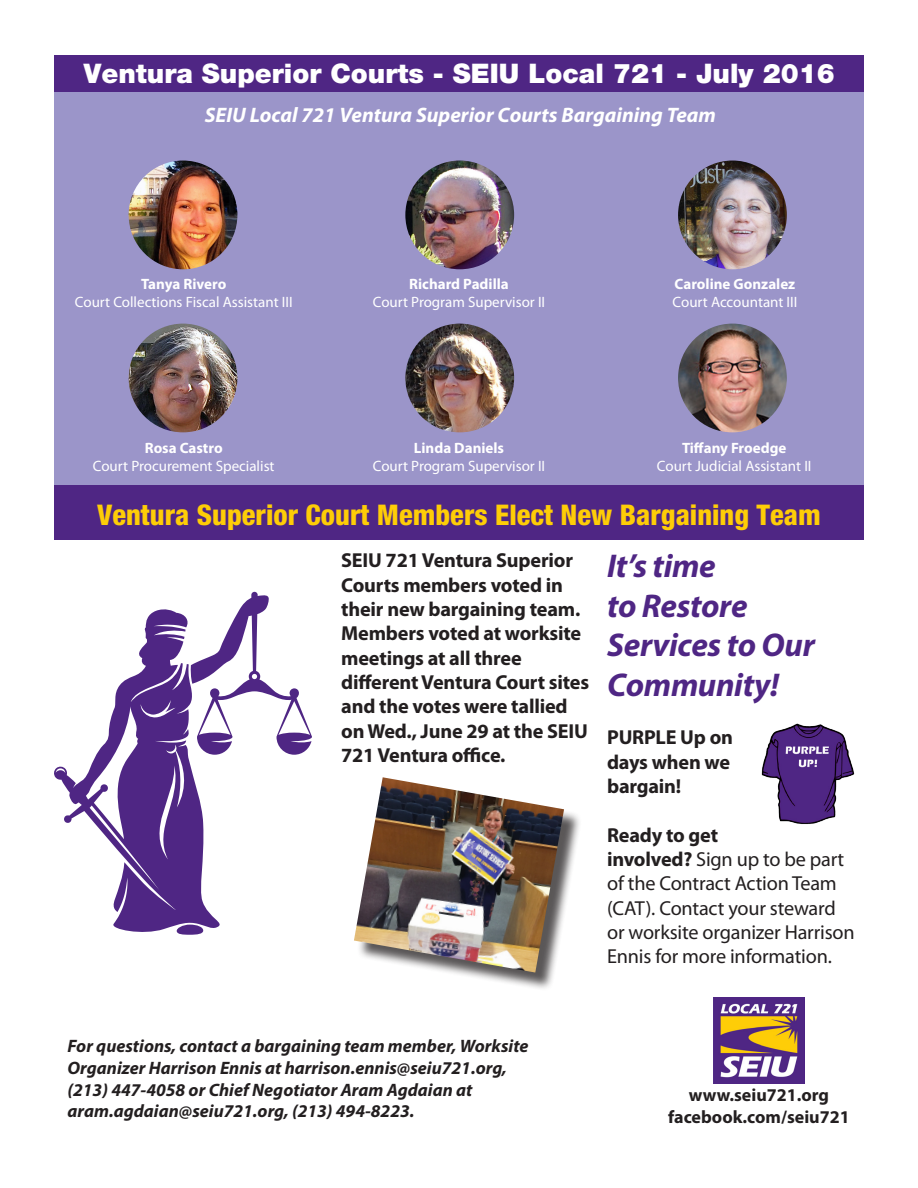
<style>
.page{position:relative;width:918px;height:1188px;background:#fff}
.page>*{position:absolute;margin:0;border:0;box-sizing:border-box;transform-origin:0 0}
.t1{font:italic 700 33px/39.6px "Myriad Pro";letter-spacing:-.01em;color:#4f2684}
.t2{font:800 condensed 28.5px "Helvetica Neue";color:#fecd07}
.t3{font:900 27px "Helvetica Neue";color:#fff}
.t4{font:italic 700 21px "Myriad Pro";color:#fff}
.t5{font:700 20.25px/24.3px "Myriad Pro";letter-spacing:-.01em;color:#231f20}
.t6{font:20.25px/24.3px "Myriad Pro";letter-spacing:-.01em;color:#231f20}
.t7{font:italic 700 18px/21.6px "Myriad Pro";color:#231f20}
.t8{font:700 18px "Myriad Pro";color:#231f20}
.t9{font:15px "Myriad Pro";color:#fff}
.t10{font:700 15px "Myriad Pro";color:#fff}
.s1{font-weight:700}
</style>
<div class="page">
<div style="left:55px;top:92px;width:809px;height:394px;background:#9b95c9"></div>
<div style="left:55px;top:55px;width:809px;height:37px;background:#4f2684"></div>
<img style="left:713px;top:997px;width:92px;height:86px">
<img style="left:762px;top:723px;width:93px;height:101px">
<div style="left:54px;top:486px;width:810px;height:54px;background:#4f2684"></div>
<div style="left:357px;top:780px;width:225px;height:211px;background:#231f20;opacity:.75"></div>
<img style="left:354px;top:777px;width:210px;height:196px">
<svg style="left:54px;top:766px;width:14px;height:57px"></svg>
<svg style="left:68px;top:609px;width:152px;height:323px"></svg>
<svg style="left:176px;top:925px;width:27px;height:10px"></svg>
<svg style="left:191px;top:592px;width:121px;height:163px"></svg>
<img style="left:129px;top:161px;width:108px;height:108px;border-radius:54px">
<img style="left:678px;top:324px;width:109px;height:108px;border-radius:54px">
<img style="left:405px;top:324px;width:109px;height:108px;border-radius:54px">
<img style="left:129px;top:324px;width:108px;height:108px;border-radius:54px">
<img style="left:405px;top:161px;width:109px;height:108px;border-radius:54px">
<img style="left:678px;top:161px;width:109px;height:108px;border-radius:54px">
<p class="t3" style="left:84px;top:57px;width:752px">Ventura Superior Courts - SEIU Local 721 - July 2016</p>
<p class="t4" style="left:205px;top:101px;width:513px">SEIU Local 721 Ventura Superior Courts Bargaining Team</p>
<p class="t10" style="left:141px;top:274px;width:87px">Tanya Rivero</p>
<p class="t9" style="left:75px;top:292px;width:219px">Court Collections Fiscal Assistant III</p>
<p class="t10" style="left:145px;top:438px;width:79px">Rosa Castro</p>
<p class="t9" style="left:93px;top:457px;width:183px">Court Procurement Specialist</p>
<p class="t10" style="left:409px;top:274px;width:101px">Richard Padilla</p>
<p class="t9" style="left:373px;top:292px;width:174px">Court Program Supervisor II</p>
<p class="t10" style="left:414px;top:438px;width:92px">Linda Daniels</p>
<p class="t9" style="left:373px;top:457px;width:174px">Court Program Supervisor II</p>
<p class="t10" style="left:675px;top:274px;width:122px">Caroline Gonzalez</p>
<p class="t9" style="left:673px;top:292px;width:126px">Court Accountant III</p>
<p class="t10" style="left:682px;top:438px;width:106px">Tiffany Froedge</p>
<p class="t9" style="left:657px;top:457px;width:156px">Court Judicial Assistant II</p>
<p class="t2" style="left:97px;top:497px;width:725px">Ventura Superior Court Members Elect New Bargaining Team</p>
<p class="t5" style="left:341px;top:548px;width:249px">SEIU 721 Ventura Superior<br>Courts members voted in their new bargaining team.<br>Members voted at worksite meetings at all three different Ventura Court sites and the votes were tallied on Wed., June 29 at the SEIU<br>721 Ventura office.</p>
<p class="t1" style="left:607px;top:545px;width:209px">It’s time<br>to Restore<br>Services to Our<br>Community!</p>
<p class="t5" style="left:607px;top:725px;width:127px">PURPLE Up on days when we bargain!</p>
<p class="t6" style="left:607px;top:822px;width:249px"><span class="s1">Ready to get<br>involved?</span> Sign up to be part of the Contract Action Team (CAT). Contact your steward or worksite organizer Harrison<br>Ennis for more information.</p>
<p class="t7" style="left:68px;top:1035px;width:463px">For questions, contact a bargaining team member, Worksite<br>Organizer Harrison Ennis at harrison.ennis@seiu721.org,</p>
<p class="t7" style="left:68px;top:1078px;width:406px">(213) 447-4058 or Chief Negotiator Aram Agdaian at</p>
<p class="t7" style="left:68px;top:1100px;width:349px">aram.agdaian@seiu721.org, (213) 494-8223.</p>
<p class="t8" style="left:689px;top:1083px;width:142px">www.seiu721.org</p>
<p class="t8" style="left:668px;top:1105px;width:183px">facebook.com/seiu721</p>
</div>
